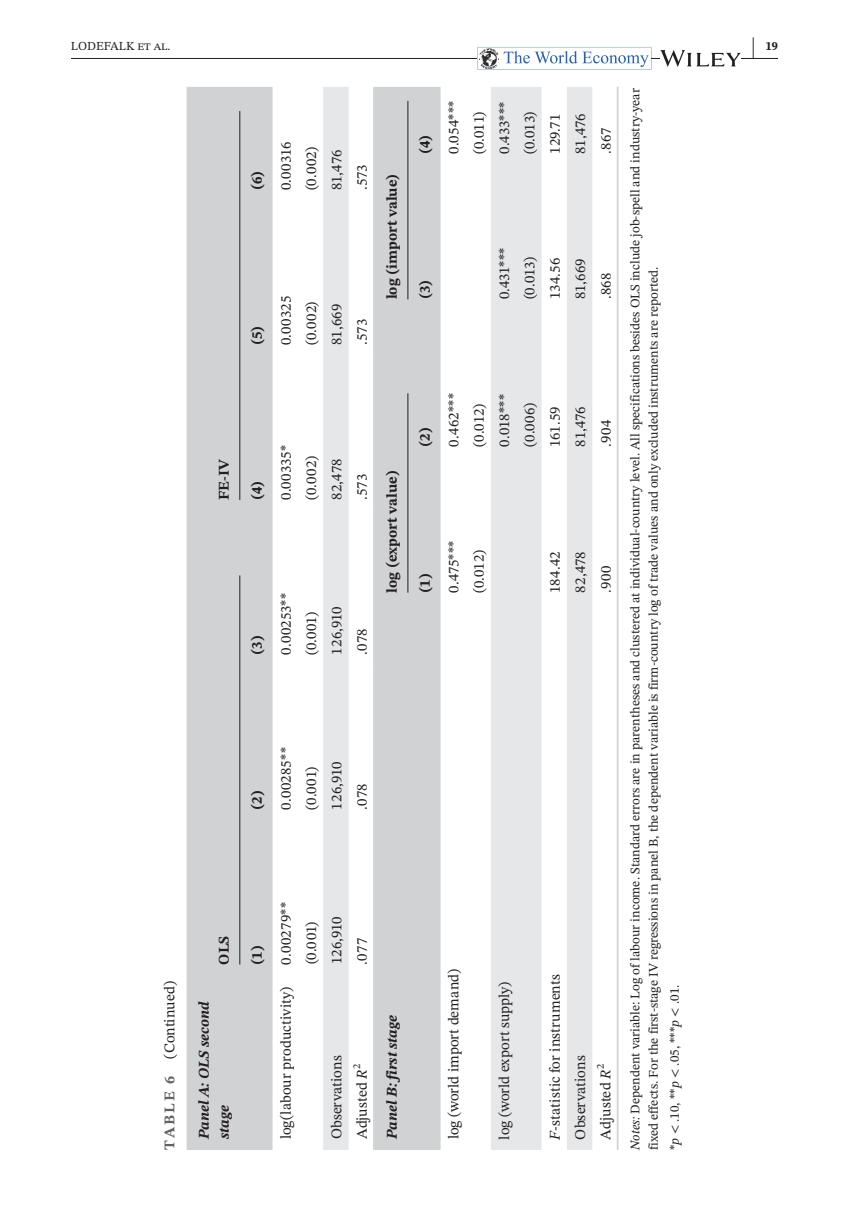
<style>
.page{position:relative;width:849px;height:1221px;background:#fff}
.page>*{position:absolute;margin:0;border:0;box-sizing:border-box;transform-origin:0 0}
.t1{font:700 24.5px "STIX Two Text";color:#231f20;scale:.45 1}
.t2{font:14.88px "STIX Two Text";letter-spacing:.005em;color:#231f20}
.t3{font:700 14.88px "STIX Two Text";color:#231f20}
.t4{font:italic 700 14.88px/20.1px "STIX Two Text";color:#231f20}
.t5{font:13.12px/18.4px "STIX Two Text";color:#231f20}
.t6{font:12.25px "STIX Two Text";color:#231f20}
.t7{font:700 12.25px "STIX Two Text";color:#231f20}
.s1{font-weight:700;color:#636366}
.s2{font-style:italic}
</style>
<div class="page">
<hr style="left:71px;top:58px;width:706px;height:1px;background:#231f20">
<svg style="left:477px;top:47px;width:174px;height:23px"></svg>
<img style="left:479px;top:48px;width:19px;height:20px">
<svg style="left:660px;top:50px;width:80px;height:17px"></svg>
<div style="left:186px;top:87px;width:86px;height:1062px;background:#d1d2d4"></div>
<div style="left:323px;top:87px;width:25px;height:1062px;background:#e6e7e9"></div>
<hr style="left:373px;top:975px;width:2px;height:174px;background:#d1d2d4">
<hr style="left:373px;top:820px;width:2px;height:155px;background:#d1d2d4">
<hr style="left:373px;top:665px;width:2px;height:155px;background:#d1d2d4">
<hr style="left:373px;top:510px;width:2px;height:155px;background:#d1d2d4">
<hr style="left:373px;top:355px;width:2px;height:155px;background:#d1d2d4">
<hr style="left:373px;top:201px;width:2px;height:154px;background:#d1d2d4">
<hr style="left:373px;top:87px;width:2px;height:114px;background:#d1d2d4">
<hr style="left:239px;top:575px;width:1px;height:389px;background:#231f20">
<hr style="left:239px;top:111px;width:1px;height:389px;background:#231f20">
<div style="left:375px;top:87px;width:65px;height:1062px;background:#d1d2d4"></div>
<svg style="left:491px;top:87px;width:101px;height:1062px;fill:#e6e7e9"></svg>
<hr style="left:616px;top:943px;width:2px;height:206px;background:#d1d2d4">
<hr style="left:616px;top:773px;width:2px;height:170px;background:#d1d2d4">
<hr style="left:616px;top:603px;width:2px;height:170px;background:#d1d2d4">
<hr style="left:616px;top:457px;width:2px;height:146px;background:#d1d2d4">
<hr style="left:616px;top:310px;width:2px;height:147px;background:#d1d2d4">
<hr style="left:616px;top:164px;width:2px;height:146px;background:#d1d2d4">
<hr style="left:616px;top:87px;width:2px;height:77px;background:#d1d2d4">
<hr style="left:407px;top:393px;width:1px;height:199px;background:#231f20">
<hr style="left:407px;top:101px;width:1px;height:198px;background:#231f20">
<h1 class="t1" style="left:751px;top:28px;width:9px">|</h1>
<p class="t6" style="left:71px;top:37px;width:101px">LODEFALK et al.</p>
<p class="t7" style="left:765px;top:37px;width:14px">19</p>
<p class="t2" style="left:159px;top:1149px;width:170px;rotate:-90deg"><span class="s1">TABLE 6</span> (Continued)</p>
<p class="t3" style="left:213px;top:500px;width:42px;rotate:-90deg">FE-IV</p>
<p class="t3" style="left:213px;top:964px;width:30px;rotate:-90deg">OLS</p>
<p class="t4" style="left:194px;top:1139px;width:140px;rotate:-90deg">Panel A: OLS second stage</p>
<p class="t3" style="left:246px;top:190px;width:21px;rotate:-90deg">(6)</p>
<p class="t2" style="left:275px;top:190px;width:50px;rotate:-90deg">0.00316</p>
<p class="t2" style="left:300px;top:190px;width:45px;rotate:-90deg">(0.002)</p>
<p class="t2" style="left:326px;top:190px;width:42px;rotate:-90deg">81,476</p>
<p class="t2" style="left:351px;top:190px;width:28px;rotate:-90deg">.573</p>
<p class="t3" style="left:246px;top:345px;width:21px;rotate:-90deg">(5)</p>
<p class="t2" style="left:275px;top:345px;width:51px;rotate:-90deg">0.00325</p>
<p class="t2" style="left:300px;top:345px;width:45px;rotate:-90deg">(0.002)</p>
<p class="t2" style="left:326px;top:345px;width:43px;rotate:-90deg">81,669</p>
<p class="t2" style="left:351px;top:345px;width:28px;rotate:-90deg">.573</p>
<p class="t3" style="left:381px;top:299px;width:127px;rotate:-90deg">log (import value)</p>
<p class="t3" style="left:246px;top:500px;width:21px;rotate:-90deg">(4)</p>
<p class="t2" style="left:275px;top:500px;width:56px;rotate:-90deg">0.00335*</p>
<p class="t2" style="left:300px;top:500px;width:45px;rotate:-90deg">(0.002)</p>
<p class="t2" style="left:326px;top:500px;width:43px;rotate:-90deg">82,478</p>
<p class="t2" style="left:351px;top:500px;width:28px;rotate:-90deg">.573</p>
<p class="t3" style="left:246px;top:654px;width:21px;rotate:-90deg">(3)</p>
<p class="t2" style="left:275px;top:654px;width:63px;rotate:-90deg">0.00253**</p>
<p class="t2" style="left:300px;top:654px;width:44px;rotate:-90deg">(0.001)</p>
<p class="t2" style="left:326px;top:654px;width:50px;rotate:-90deg">126,910</p>
<p class="t2" style="left:351px;top:654px;width:28px;rotate:-90deg">.078</p>
<p class="t3" style="left:381px;top:592px;width:124px;rotate:-90deg">log (export value)</p>
<p class="t3" style="left:246px;top:809px;width:21px;rotate:-90deg">(2)</p>
<p class="t2" style="left:275px;top:809px;width:64px;rotate:-90deg">0.00285**</p>
<p class="t2" style="left:300px;top:809px;width:44px;rotate:-90deg">(0.001)</p>
<p class="t2" style="left:326px;top:809px;width:50px;rotate:-90deg">126,910</p>
<p class="t2" style="left:351px;top:809px;width:28px;rotate:-90deg">.078</p>
<p class="t3" style="left:246px;top:964px;width:21px;rotate:-90deg">(1)</p>
<p class="t2" style="left:275px;top:964px;width:64px;rotate:-90deg">0.00279**</p>
<p class="t2" style="left:275px;top:1139px;width:154px;rotate:-90deg">log(labour productivity)</p>
<p class="t2" style="left:300px;top:964px;width:44px;rotate:-90deg">(0.001)</p>
<p class="t2" style="left:326px;top:964px;width:50px;rotate:-90deg">126,910</p>
<p class="t2" style="left:351px;top:964px;width:28px;rotate:-90deg">.077</p>
<p class="t2" style="left:326px;top:1139px;width:86px;rotate:-90deg">Observations</p>
<p class="t2" style="left:351px;top:1139px;width:77px;rotate:-90deg">Adjusted <span class="s2">R</span><sup>2</sup></p>
<p class="t4" style="left:382px;top:1139px;width:126px;rotate:-90deg">Panel B: first stage</p>
<p class="t3" style="left:414px;top:154px;width:21px;rotate:-90deg">(4)</p>
<p class="t2" style="left:443px;top:154px;width:55px;rotate:-90deg">0.054***</p>
<p class="t2" style="left:468px;top:154px;width:44px;rotate:-90deg">(0.011)</p>
<p class="t2" style="left:493px;top:154px;width:54px;rotate:-90deg">0.433***</p>
<p class="t2" style="left:519px;top:154px;width:44px;rotate:-90deg">(0.013)</p>
<p class="t2" style="left:544px;top:154px;width:42px;rotate:-90deg">129.71</p>
<p class="t2" style="left:569px;top:154px;width:42px;rotate:-90deg">81,476</p>
<p class="t2" style="left:595px;top:154px;width:28px;rotate:-90deg">.867</p>
<p class="t3" style="left:414px;top:299px;width:21px;rotate:-90deg">(3)</p>
<p class="t2" style="left:493px;top:299px;width:53px;rotate:-90deg">0.431***</p>
<p class="t2" style="left:519px;top:299px;width:44px;rotate:-90deg">(0.013)</p>
<p class="t2" style="left:544px;top:299px;width:43px;rotate:-90deg">134.56</p>
<p class="t2" style="left:569px;top:299px;width:43px;rotate:-90deg">81,669</p>
<p class="t2" style="left:595px;top:299px;width:28px;rotate:-90deg">.868</p>
<p class="t3" style="left:414px;top:446px;width:21px;rotate:-90deg">(2)</p>
<p class="t2" style="left:443px;top:446px;width:55px;rotate:-90deg">0.462***</p>
<p class="t2" style="left:468px;top:446px;width:44px;rotate:-90deg">(0.012)</p>
<p class="t2" style="left:493px;top:446px;width:54px;rotate:-90deg">0.018***</p>
<p class="t2" style="left:519px;top:446px;width:45px;rotate:-90deg">(0.006)</p>
<p class="t2" style="left:544px;top:446px;width:41px;rotate:-90deg">161.59</p>
<p class="t2" style="left:569px;top:446px;width:42px;rotate:-90deg">81,476</p>
<p class="t2" style="left:595px;top:446px;width:28px;rotate:-90deg">.904</p>
<p class="t3" style="left:414px;top:592px;width:21px;rotate:-90deg">(1)</p>
<p class="t2" style="left:443px;top:592px;width:54px;rotate:-90deg">0.475***</p>
<p class="t2" style="left:468px;top:592px;width:44px;rotate:-90deg">(0.012)</p>
<p class="t2" style="left:544px;top:592px;width:43px;rotate:-90deg">184.42</p>
<p class="t2" style="left:569px;top:592px;width:43px;rotate:-90deg">82,478</p>
<p class="t2" style="left:595px;top:592px;width:28px;rotate:-90deg">.900</p>
<p class="t2" style="left:443px;top:1139px;width:172px;rotate:-90deg">log (world import demand)</p>
<p class="t2" style="left:493px;top:1139px;width:159px;rotate:-90deg">log (world export supply)</p>
<p class="t2" style="left:544px;top:1139px;width:167px;rotate:-90deg"><span class="s2">F</span>-statistic for instruments</p>
<p class="t2" style="left:569px;top:1139px;width:86px;rotate:-90deg">Observations</p>
<p class="t2" style="left:595px;top:1139px;width:77px;rotate:-90deg">Adjusted <span class="s2">R</span><sup>2</sup></p>
<p class="t5" style="left:625px;top:1149px;width:1063px;rotate:-90deg"><span class="s2">Notes:</span> Dependent variable: Log of labour income. Standard errors are in parentheses and clustered at individual-country level. All specifications besides OLS include job-spell and industry-year fixed effects. For the first-stage IV regressions in panel B, the dependent variable is firm-country log of trade values and only excluded instruments are reported.</p>
<p class="t5" style="left:665px;top:1149px;width:167px;rotate:-90deg">*<span class="s2">p</span> &lt; .10, **<span class="s2">p</span> &lt; .05, ***<span class="s2">p</span> &lt; .01.</p>
</div>
